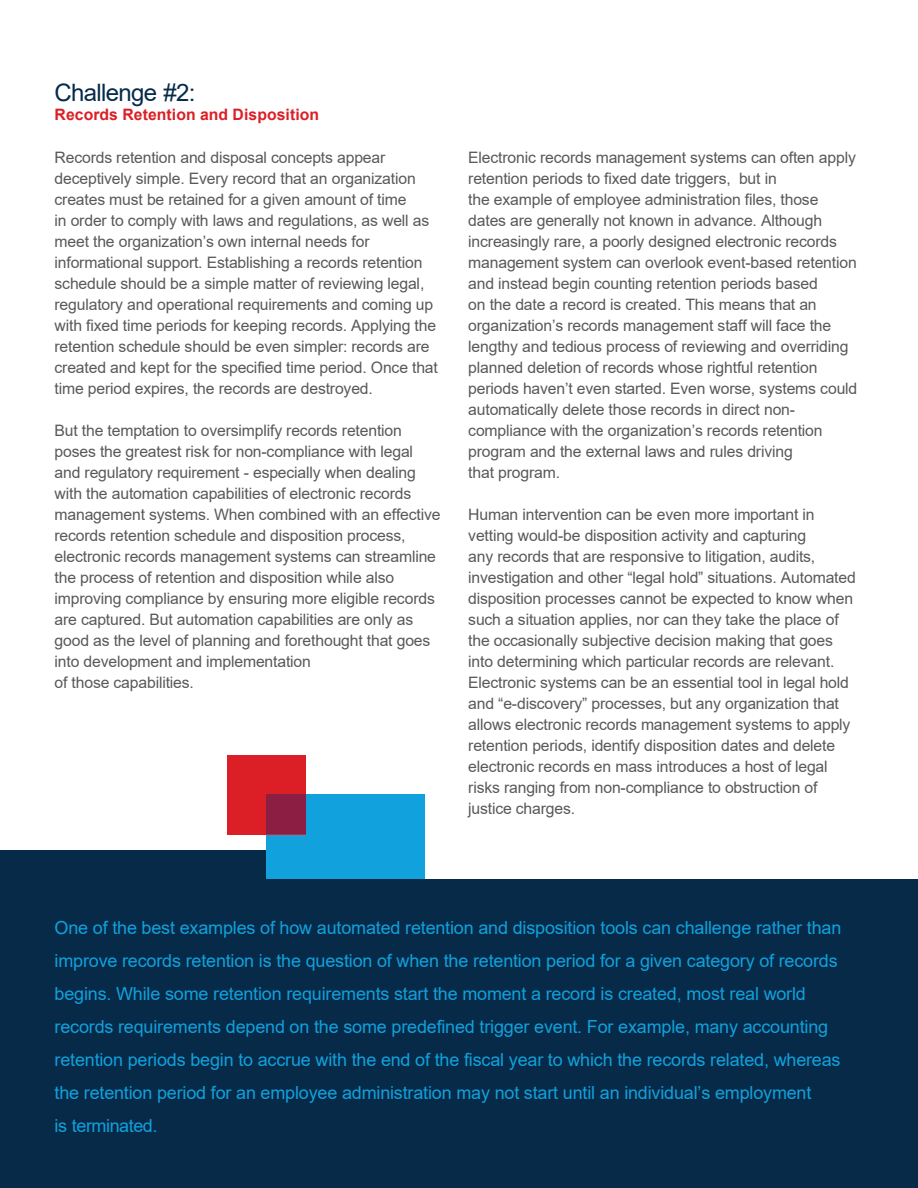
<style>
.page{position:relative;width:918px;height:1188px;background:#fff}
.page>*{position:absolute;margin:0;border:0;box-sizing:border-box;transform-origin:0 0}
.t1{font:24px "Arial";letter-spacing:-.03em;color:#062a48}
.t2{font:18px/33px "Arial";letter-spacing:-.01em;color:#11a1dc}
.t3{font:15.75px/21px "Arial";letter-spacing:-.01em;color:#58595b}
.t4{font:700 15.75px "Arial";letter-spacing:.005em;color:#dc1f26}
</style>
<div class="page">
<div style="left:0;top:879px;width:918px;height:309px;background:#062a48"></div>
<div style="left:0;top:850px;width:267px;height:266px;background:#062a48"></div>
<div style="left:266px;top:795px;width:159px;height:84px;background:#11a1dc"></div>
<div style="left:227px;top:755px;width:79px;height:79px;background:#dc1f26"></div>
<div style="left:266px;top:795px;width:40px;height:39px;background:#8b1e42"></div>
<h1 class="t1" style="left:55px;top:76px;width:142px">Challenge #2:</h1>
<p class="t4" style="left:55px;top:104px;width:266px">Records Retention and Disposition</p>
<p class="t3" style="left:55px;top:146px;width:385px">Records retention and disposal concepts appear deceptively simple. Every record that an organization creates must be retained for a given amount of time<br>in order to comply with laws and regulations, as well as meet the organization’s own internal needs for informational support. Establishing a records retention schedule should be a simple matter of reviewing legal, regulatory and operational requirements and coming up with fixed time periods for keeping records. Applying the retention schedule should be even simpler: records are created and kept for the specified time period. Once that time period expires, the records are destroyed.</p>
<p class="t3" style="left:55px;top:419px;width:388px">But the temptation to oversimplify records retention poses the greatest risk for non-compliance with legal and regulatory requirement - especially when dealing with the automation capabilities of electronic records management systems. When combined with an effective records retention schedule and disposition process, electronic records management systems can streamline the process of retention and disposition while also improving compliance by ensuring more eligible records are captured. But automation capabilities are only as good as the level of planning and forethought that goes into development and implementation<br>of those capabilities.</p>
<p class="t3" style="left:468px;top:147px;width:391px">Electronic records management systems can often apply retention periods to fixed date triggers, but in<br>the example of employee administration files, those dates are generally not known in advance. Although increasingly rare, a poorly designed electronic records management system can overlook event-based retention and instead begin counting retention periods based<br>on the date a record is created. This means that an organization’s records management staff will face the lengthy and tedious process of reviewing and overriding planned deletion of records whose rightful retention periods haven’t even started. Even worse, systems could automatically delete those records in direct non&shy;compliance with the organization’s records retention program and the external laws and rules driving<br>that program.</p>
<p class="t3" style="left:468px;top:504px;width:389px">Human intervention can be even more important in vetting would-be disposition activity and capturing<br>any records that are responsive to litigation, audits, investigation and other “legal hold” situations. Automated disposition processes cannot be expected to know when such a situation applies, nor can they take the place of the occasionally subjective decision making that goes into determining which particular records are relevant.<br>Electronic systems can be an essential tool in legal hold and “e-discovery” processes, but any organization that allows electronic records management systems to apply retention periods, identify disposition dates and delete electronic records en mass introduces a host of legal risks ranging from non-compliance to obstruction of justice charges.</p>
<p class="t2" style="left:55px;top:912px;width:788px">One of the best examples of how automated retention and disposition tools can challenge rather than improve records retention is the question of when the retention period for a given category of records begins. While some retention requirements start the moment a record is created, most real world records requirements depend on the some predefined trigger event. For example, many accounting retention periods begin to accrue with the end of the fiscal year to which the records related, whereas the retention period for an employee administration may not start until an individual’s employment<br>is terminated.</p>
</div>
